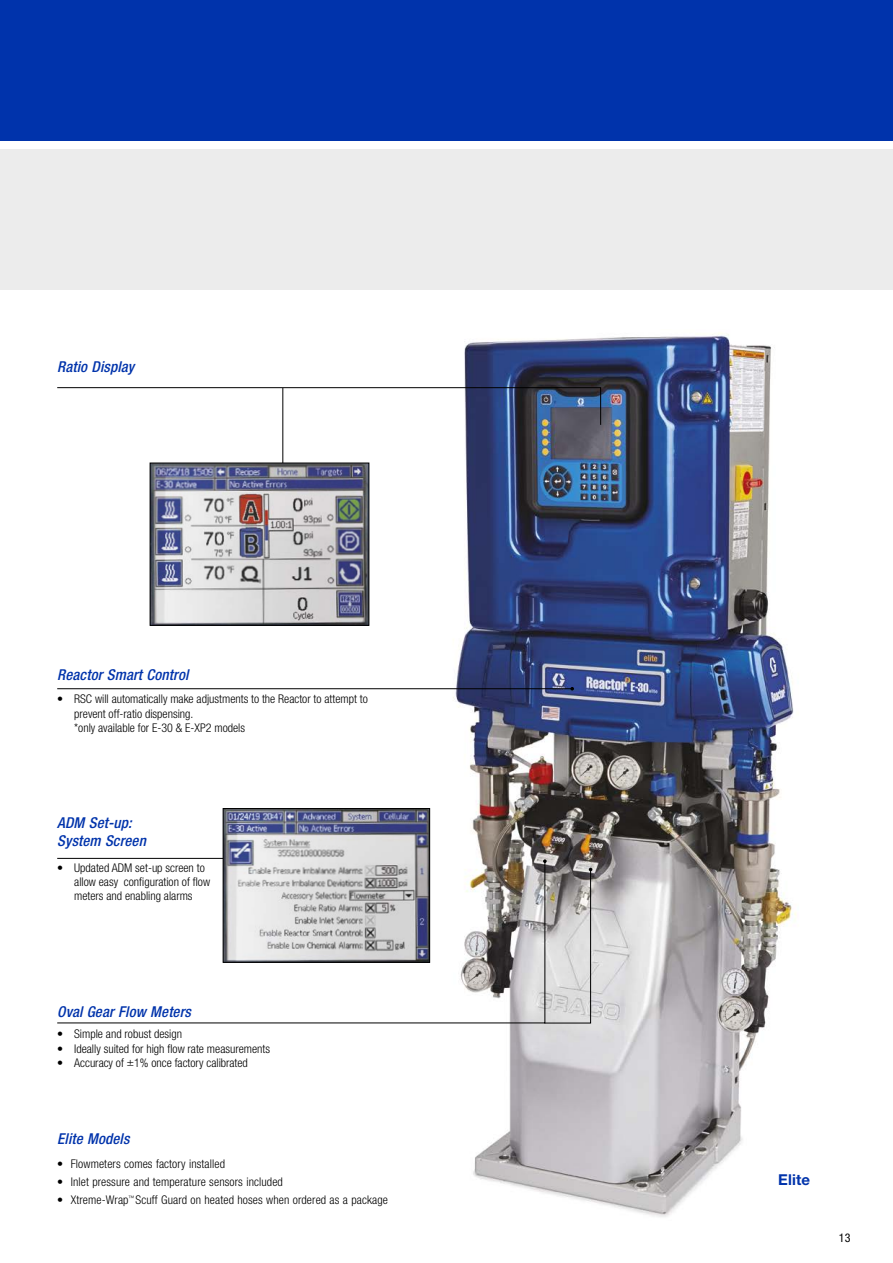
<style>
.page{position:relative;width:893px;height:1263px;background:#fff}
.page>*{position:absolute;margin:0;border:0;box-sizing:border-box;transform-origin:0 0}
.t1{font:italic 500 condensed 15px/18px "Helvetica Neue LT Std";letter-spacing:.01em;color:#0033ab}
.t2{font:700 15px "Helvetica Neue LT Std";letter-spacing:.01em;color:#0033ab}
.t3{font:300 condensed 12px/14.4px "Helvetica Neue LT Std";color:#000}
.t4{font:condensed 12px "Helvetica Neue LT Std";color:#000}
</style>
<div class="page">
<div style="left:0;top:0;width:893px;height:140px;background:#0033ab"></div>
<hr style="left:57px;top:858px;width:312px;height:1px;background:#000">
<div style="left:0;top:149px;width:893px;height:140px;background:#ececec"></div>
<img style="left:420px;top:333px;width:377px;height:884px">
<img style="left:225px;top:810px;width:203px;height:50px">
<svg style="left:57px;top:387px;width:547px;height:39px"></svg>
<hr style="left:282px;top:388px;width:1px;height:115px;background:#000">
<img style="left:152px;top:465px;width:215px;height:159px">
<div style="left:150px;top:463px;width:219px;height:163px;border:1px solid #000"></div>
<svg style="left:57px;top:860px;width:486px;height:164px"></svg>
<svg style="left:543px;top:859px;width:49px;height:165px;background:#b9b7b7"></svg>
<hr style="left:57px;top:688px;width:515px;height:1px;background:#000">
<p class="t1" style="left:57px;top:358px;width:79px">Ratio Display</p>
<p class="t1" style="left:57px;top:666px;width:133px">Reactor Smart Control</p>
<p class="t3" style="left:74px;top:692px;width:295px;text-indent:-17px">• RSC will automatically make adjustments to the Reactor to attempt to prevent off-ratio dispensing.<br>*only available for E-30 &amp; E-XP2 models</p>
<p class="t1" style="left:57px;top:814px;width:90px">ADM Set-up:<br>System Screen</p>
<p class="t3" style="left:74px;top:860px;width:137px;text-indent:-17px">• Updated ADM set-up screen to allow easy configuration of flow meters and enabling alarms</p>
<p class="t1" style="left:57px;top:1003px;width:135px">Oval Gear Flow Meters</p>
<p class="t3" style="left:57px;top:1027px;width:126px">• Simple and robust design</p>
<p class="t3" style="left:57px;top:1041px;width:214px">• Ideally suited for high flow rate measurements</p>
<p class="t3" style="left:57px;top:1055px;width:192px">• Accuracy of ±1% once factory calibrated</p>
<p class="t1" style="left:57px;top:1130px;width:74px">Elite Models</p>
<p class="t3" style="left:57px;top:1156px;width:169px">• Flowmeters comes factory installed</p>
<p class="t3" style="left:57px;top:1174px;width:227px">• Inlet pressure and temperature sensors included</p>
<p class="t3" style="left:57px;top:1192px;width:332px">• Xtreme-Wrap<sup>™</sup> Scuff Guard on heated hoses when ordered as a package</p>
<p class="t2" style="left:778px;top:1170px;width:33px">Elite</p>
<p class="t4" style="left:839px;top:1230px;width:13px">13</p>
</div>
